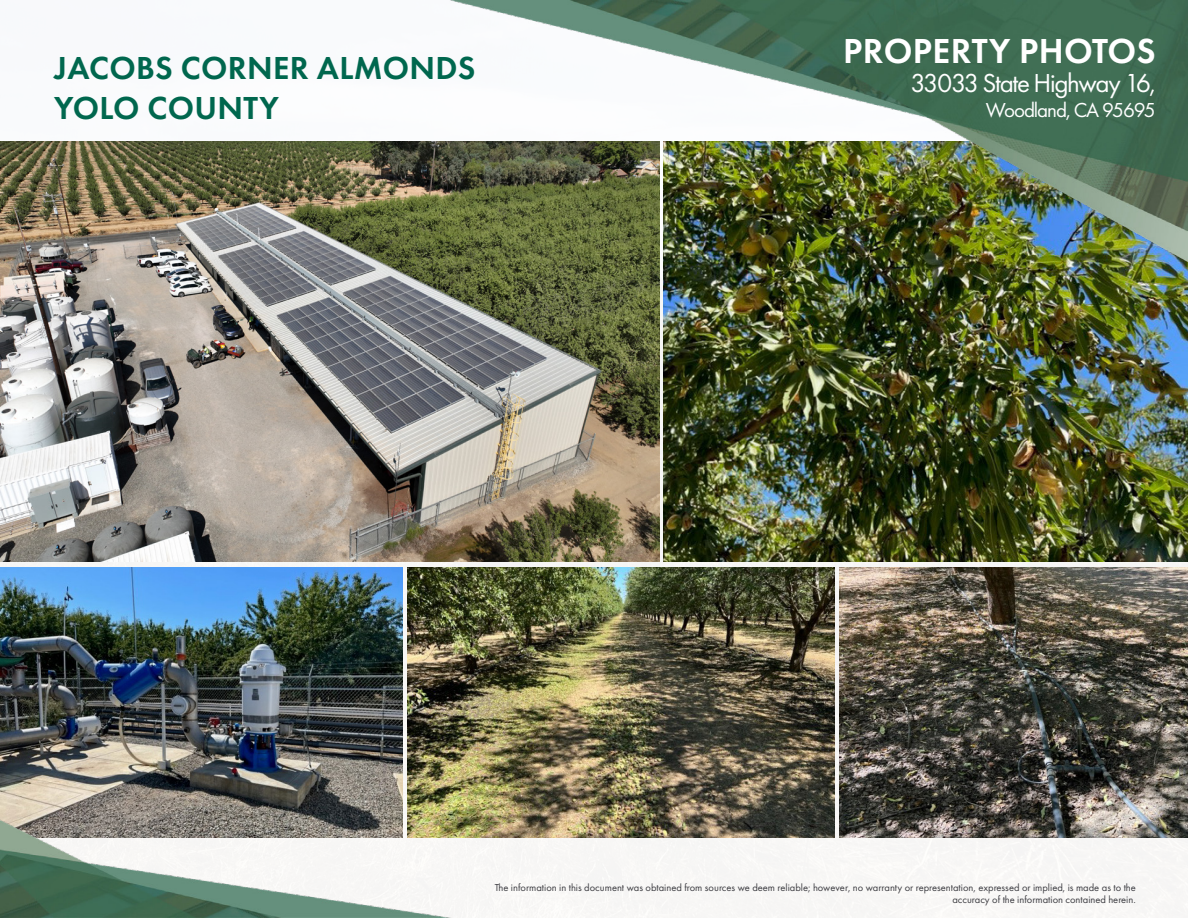
<style>
.page{position:relative;width:1188px;height:918px;background:#fff}
.page>*{position:absolute;margin:0;border:0;box-sizing:border-box;transform-origin:0 0}
.t1{font:600 36px "Futura PT";letter-spacing:.01em;color:#fff}
.t2{font:600 33px/39.6px "Futura PT";letter-spacing:.01em;color:#00674e}
.t3{font:27px "Futura PT";letter-spacing:-.05em;color:#fff}
.t4{font:21px "Futura PT";letter-spacing:-.05em;color:#fff}
.t5{font:10.5px/12.6px "Futura PT";color:#3c3c41;text-align:right}
</style>
<div class="page">
<img style="left:0;top:0;width:1188px;height:918px">
<img style="left:0;top:142px;width:659px;height:420px">
<img style="left:0;top:567px;width:402px;height:271px">
<img style="left:408px;top:567px;width:427px;height:271px">
<img style="left:840px;top:567px;width:348px;height:271px">
<img style="left:664px;top:142px;width:524px;height:419px">
<h2 class="t2" style="left:54px;top:48px;width:423px">JACOBS CORNER ALMONDS<br>YOLO COUNTY</h2>
<h1 class="t1" style="left:843px;top:28px;width:314px">PROPERTY PHOTOS</h1>
<h3 class="t3" style="left:910px;top:67px;width:247px">33033 State Highway 16,</h3>
<h3 class="t4" style="left:986px;top:98px;width:172px">Woodland, CA 95695</h3>
<p class="t5" style="left:495px;top:881px;width:642px">The information in this document was obtained from sources we deem reliable; however, no warranty or representation, expressed or implied, is made as to the accuracy of the information contained herein.</p>
</div>
